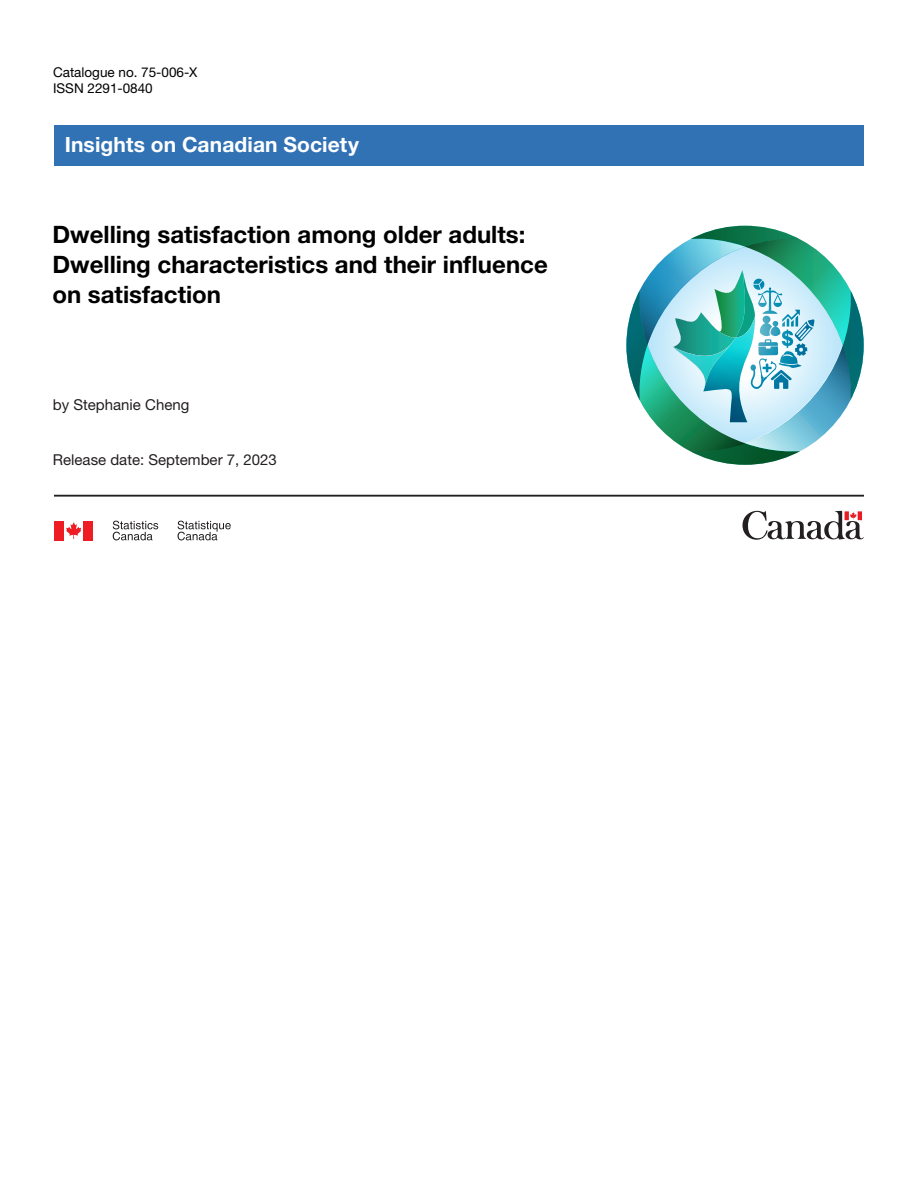
<style>
.page{position:relative;width:918px;height:1188px;background:#fff}
.page>*{position:absolute;margin:0;border:0;box-sizing:border-box;transform-origin:0 0}
.t1{font:700 24px/30px "Helvetica Neue LT Std";color:#000}
.t2{font:700 21px "Helvetica Neue LT Std";letter-spacing:.005em;color:#fff}
.t3{font:15px "Helvetica Neue LT Std";color:#231f20}
.t4{font:13.5px/16.5px "Helvetica Neue LT Std";color:#000}
</style>
<div class="page">
<svg style="left:742px;top:511px;width:122px;height:29px"></svg>
<svg style="left:66px;top:522px;width:15px;height:17px"></svg>
<div style="left:54px;top:521px;width:10px;height:19px;background:#ee1d23"></div>
<div style="left:84px;top:521px;width:9px;height:19px;background:#ee1d23"></div>
<svg style="left:178px;top:521px;width:53px;height:19px"></svg>
<svg style="left:113px;top:521px;width:45px;height:19px"></svg>
<div style="left:54px;top:125px;width:810px;height:40px;background:#3172b4"></div>
<svg style="left:626px;top:226px;width:238px;height:239px"></svg>
<hr style="left:54px;top:495px;width:810px;height:1px;background:#231f20">
<p class="t4" style="left:53px;top:63px;width:146px">Catalogue no. 75-006-X<br>ISSN 2291-0840</p>
<p class="t2" style="left:65px;top:132px;width:296px">Insights on Canadian Society</p>
<p class="t1" style="left:52px;top:219px;width:497px">Dwelling satisfaction among older adults:<br>Dwelling characteristics and their influence on satisfaction</p>
<p class="t3" style="left:53px;top:395px;width:138px">by Stephanie Cheng</p>
<p class="t3" style="left:53px;top:451px;width:225px">Release date: September 7, 2023</p>
</div>
